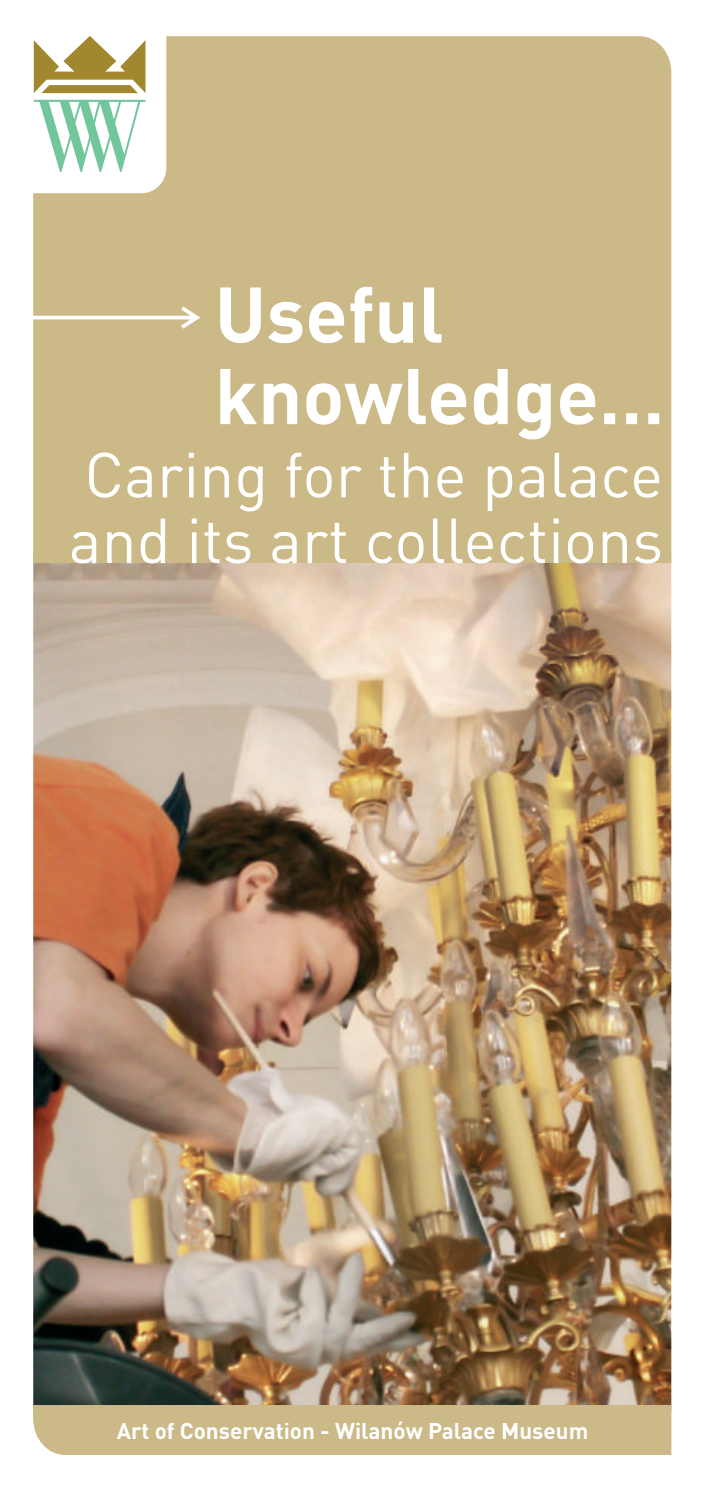
<style>
.page{position:relative;width:709px;height:1489px;background:#fff}
.page>*{position:absolute;margin:0;border:0;box-sizing:border-box;transform-origin:0 0}
.t1{font:700 77.5px/81.5px "DIN Pro";color:#fff}
.t2{font:62.5px/65.8px "DIN Pro";color:#fff}
.t3{font:700 22.5px "DIN Pro";color:#fff}
</style>
<div class="page">
<img style="left:33px;top:68px;width:639px;height:1387px">
<svg style="left:33px;top:1390px;width:638px;height:65px;background:#b7a67b"></svg>
<div style="left:33px;top:36px;width:638px;height:527px;background:#cbba87"></div>
<svg style="left:33px;top:306px;width:167px;height:23px"></svg>
<p class="t1" style="left:215px;top:281px;width:451px">Useful knowledge…</p>
<p class="t2" style="left:69px;top:448px;width:596px">Caring for the palace and its art collections</p>
<p class="t3" style="left:117px;top:1421px;width:473px">Art of Conservation - Wilanów Palace Museum</p>
</div>
